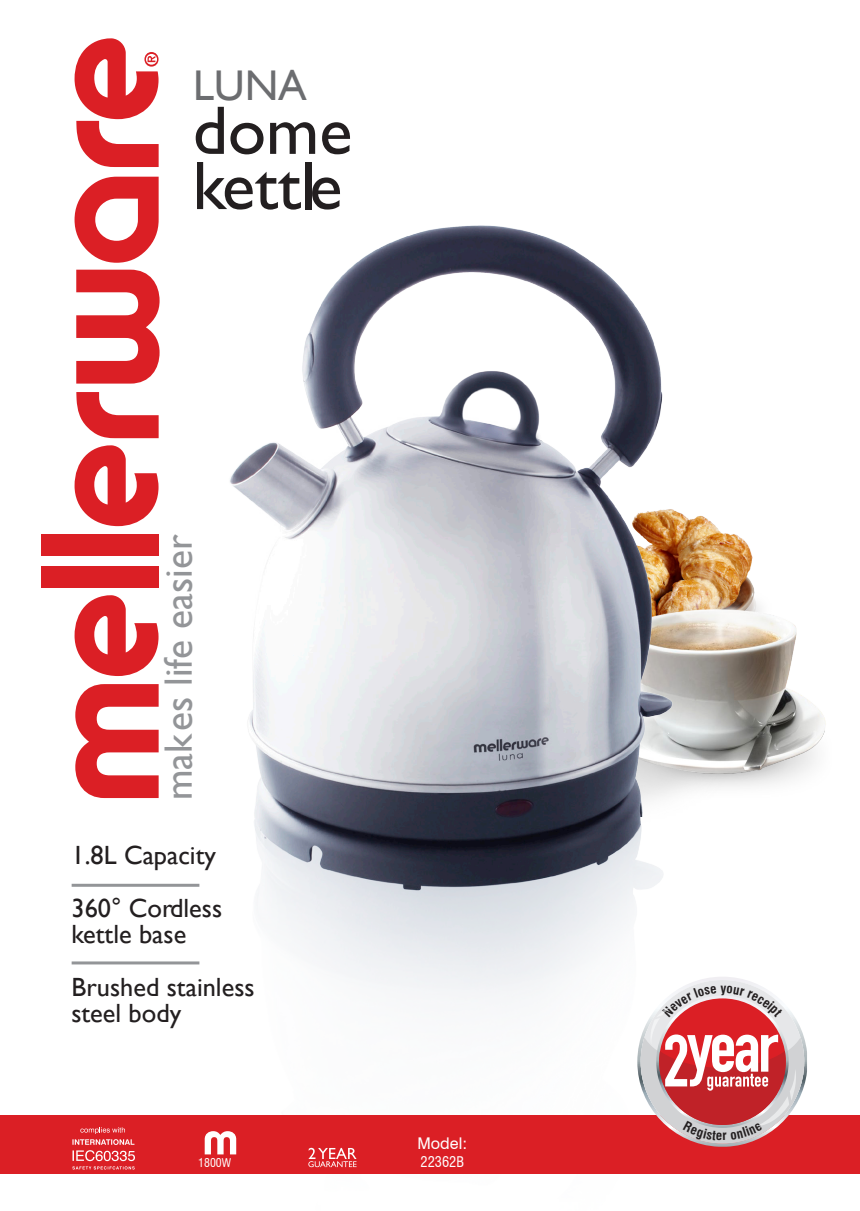
<style>
.page{position:relative;width:860px;height:1211px;background:#fff}
.page>*{position:absolute;margin:0;border:0;box-sizing:border-box;transform-origin:0 0}
.t1{font:69px/55.2px "Gill Sans";color:#231f20}
.t2{font:43px "Gill Sans";color:#6c6d70}
.t3{font:39.4px "Gill Sans";color:#939598}
.t4{font:26.4px/52.6px "Gill Sans";color:#231f20}
.t5{font:16.2px "Swiss 721 BT";color:#fff}
.t6{font:condensed 14.4px "Swiss 721 BT";color:#fff}
.t7{font:condensed 11.8px "Swiss 721 BT";color:#fff}
</style>
<div class="page">
<img style="left:725px;top:533px;width:25px;height:16px">
<img style="left:725px;top:549px;width:101px;height:238px">
<img style="left:191px;top:225px;width:534px;height:778px">
<div style="left:0;top:1115px;width:859px;height:59px;background:#db1f25"></div>
<svg style="left:74px;top:177px;width:84px;height:86px"></svg>
<div style="left:41px;top:566px;width:117px;height:22px;background:#db1f25"></div>
<div style="left:41px;top:534px;width:117px;height:21px;background:#db1f25"></div>
<svg style="left:76px;top:270px;width:83px;height:113px"></svg>
<svg style="left:75px;top:684px;width:83px;height:114px"></svg>
<img style="left:74px;top:595px;width:84px;height:81px">
<svg style="left:76px;top:392px;width:82px;height:46px"></svg>
<svg style="left:74px;top:445px;width:84px;height:81px"></svg>
<svg style="left:74px;top:38px;width:84px;height:129px"></svg>
<svg style="left:72px;top:1127px;width:63px;height:42px"></svg>
<svg style="left:204px;top:1131px;width:32px;height:23px"></svg>
<svg style="left:308px;top:1147px;width:48px;height:20px"></svg>
<hr style="left:72px;top:883px;width:127px;height:3px;background:#939598">
<hr style="left:72px;top:961px;width:127px;height:3px;background:#939598">
<svg style="left:637px;top:976px;width:169px;height:170px"></svg>
<h2 class="t2" style="left:193px;top:61px;width:115px">LUNA</h2>
<h1 class="t1" style="left:192px;top:104px;width:161px">dome kettle</h1>
<h3 class="t3" style="left:156px;top:800px;width:267px;rotate:-90deg">makes life easier</h3>
<p class="t4" style="left:72px;top:829px;width:152px">1.8L Capacity<br>360° Cordless</p>
<p class="t4" style="left:72px;top:908px;width:184px">kettle base<br>Brushed stainless</p>
<p class="t4" style="left:72px;top:987px;width:111px">steel body</p>
<p class="t5" style="left:417px;top:1133px;width:51px">Model:</p>
<p class="t7" style="left:198px;top:1155px;width:34px">1800W</p>
<p class="t6" style="left:420px;top:1152px;width:45px">22362B</p>
</div>
